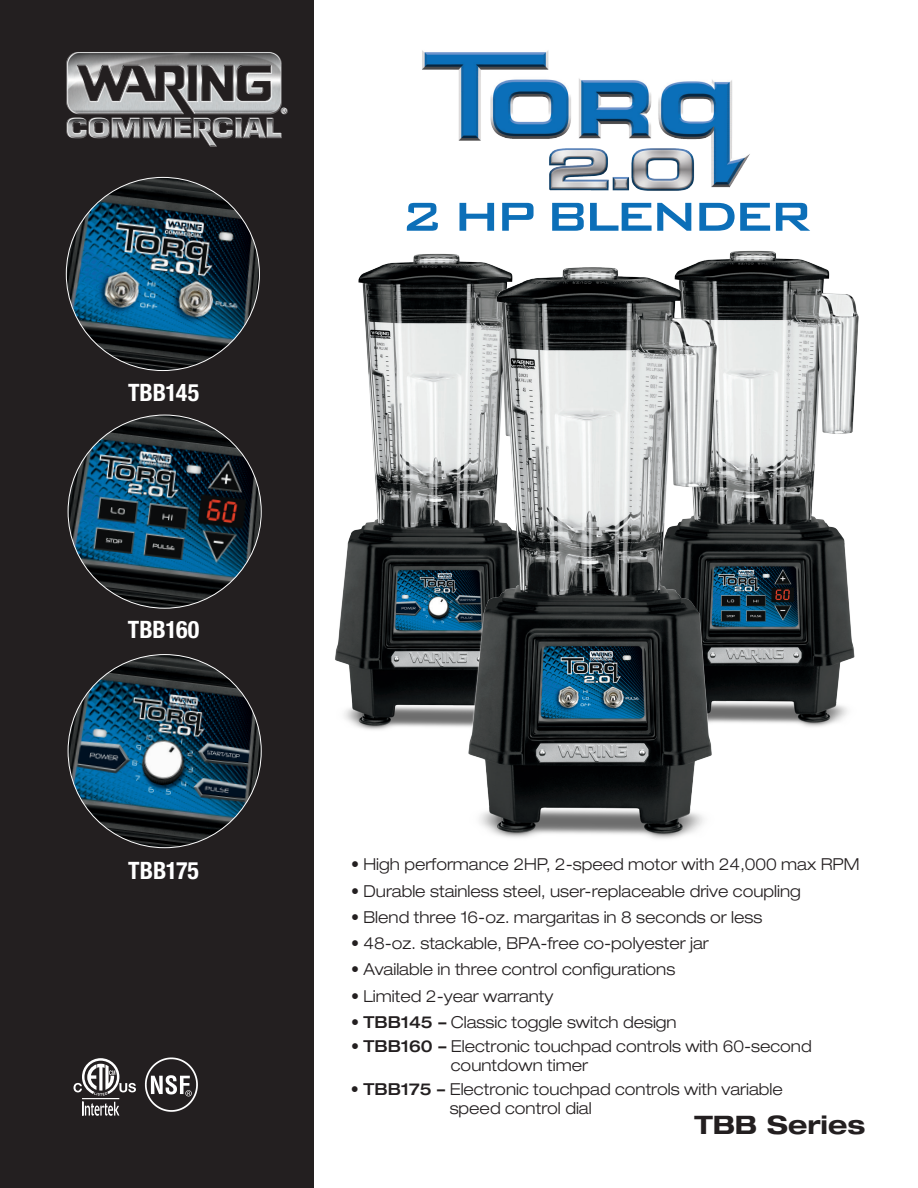
<style>
.page{position:relative;width:918px;height:1188px;background:#fff}
.page>*{position:absolute;margin:0;border:0;box-sizing:border-box;transform-origin:0 0}
.t1{font:500 54px "Bank Gothic BT";letter-spacing:-.12em;color:#0c6fb8;scale:1.04 1}
.t2{font:700 expanded 25.5px "Helvetica Neue LT Std";color:#231f20}
.t3{font:700 condensed 24px "Helvetica Neue LT Std";letter-spacing:-.01em;color:#fff}
.t4{font:300 expanded 16.5px/19.5px "Helvetica Neue LT Std";color:#231f20}
.s1{font-weight:500}
</style>
<div class="page">
<div style="left:0;top:0;width:313px;height:1188px;background:#231f20"></div>
<img style="left:66px;top:52px;width:222px;height:95px">
<img style="left:422px;top:50px;width:328px;height:141px">
<img style="left:729px;top:250px;width:130px;height:477px">
<img style="left:313px;top:238px;width:145px;height:501px">
<img style="left:445px;top:255px;width:284px;height:584px">
<img style="left:66px;top:177px;width:193px;height:194px;border-radius:97px">
<img style="left:68px;top:415px;width:193px;height:193px;border-radius:97px">
<img style="left:68px;top:655px;width:193px;height:193px;border-radius:97px">
<hr style="left:82px;top:1098px;width:37px;height:1px;background:#fff">
<svg style="left:82px;top:1102px;width:37px;height:14px"></svg>
<svg style="left:74px;top:1058px;width:62px;height:38px"></svg>
<img style="left:144px;top:1057px;width:54px;height:55px">
<h3 class="t3" style="left:128px;top:378px;width:73px">TBB145</h3>
<h3 class="t3" style="left:128px;top:615px;width:73px">TBB160</h3>
<h1 class="t1" style="left:400px;top:188px;width:399px">2 HP BLENDER</h1>
<h3 class="t3" style="left:128px;top:856px;width:72px">TBB175</h3>
<p class="t4" style="left:351px;top:854px;width:510px">• High performance 2HP, 2-speed motor with 24,000 max RPM</p>
<p class="t4" style="left:351px;top:881px;width:451px">• Durable stainless steel, user-replaceable drive coupling</p>
<p class="t4" style="left:351px;top:907px;width:413px">• Blend three 16-oz. margaritas in 8 seconds or less</p>
<p class="t4" style="left:351px;top:933px;width:359px">• 48-oz. stackable, BPA-free co-polyester jar</p>
<p class="t4" style="left:351px;top:959px;width:326px">• Available in three control configurations</p>
<p class="t4" style="left:351px;top:986px;width:204px">• Limited 2-year warranty</p>
<p class="t4" style="left:351px;top:1012px;width:327px">• <span class="s1">TBB145 –</span> Classic toggle switch design</p>
<p class="t4" style="left:451px;top:1036px;width:362px;text-indent:-100px">• <span class="s1">TBB160 –</span> Electronic touchpad controls with 60-second countdown timer</p>
<p class="t4" style="left:450px;top:1079px;width:335px;text-indent:-99px">• <span class="s1">TBB175 –</span> Electronic touchpad controls with variable speed control dial</p>
<h2 class="t2" style="left:694px;top:1109px;width:172px">TBB Series</h2>
</div>
